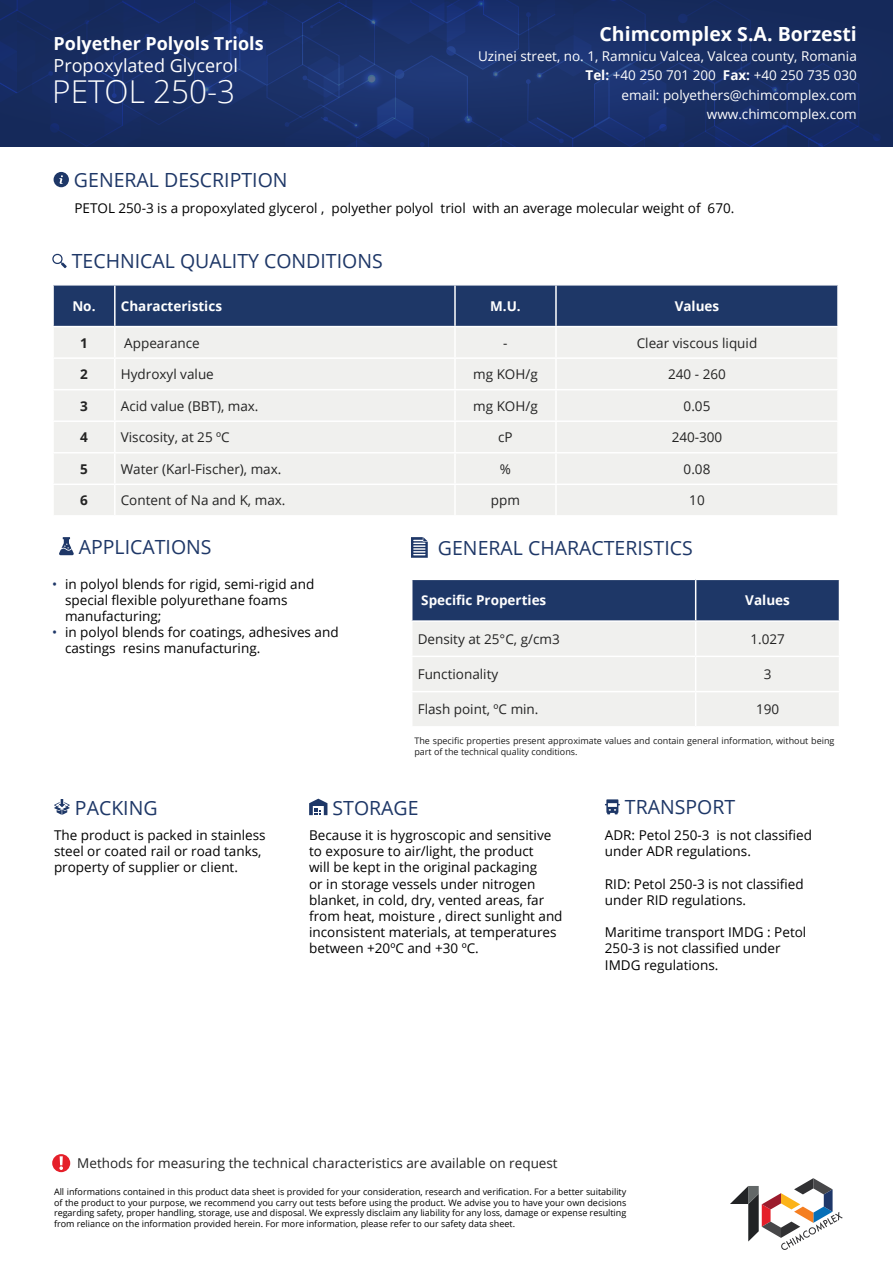
<style>
.page{position:relative;width:893px;height:1263px;background:#fff}
.page>*{position:absolute;margin:0;border:0;box-sizing:border-box;transform-origin:0 0}
.t1{font:300 31.5px "Open Sans";color:#fff}
.t2{font:19.5px "Open Sans";color:#1e3767}
.t3{font:700 19.5px "Open Sans";color:#fff}
.t4{font:700 18px "Open Sans";color:#fff}
.t5{font:18px "Open Sans";color:#fff}
.t6{font:13.5px/16.2px "Open Sans";color:#000}
.t7{font:13.5px "Open Sans";color:#232323}
.t8{font:13.5px/19.5px "Open Sans";color:#fff;text-align:right}
.t9{font:700 13.5px "Open Sans";color:#fff}
.t10{font:700 13.5px "Open Sans";letter-spacing:-.02em;color:#231f20}
.t11{font:700 13.5px "Open Sans";color:#232323}
.t12{font:9px/10.8px "Open Sans";color:#000}
.s1{font-weight:700}
.s2{color:#1e3767}
</style>
<div class="page">
<svg style="left:0;top:0;width:893px;height:146px;background:#182e66"></svg>
<svg style="left:730px;top:1178px;width:113px;height:72px"></svg>
<svg style="left:54px;top:172px;width:15px;height:15px"></svg>
<svg style="left:54px;top:799px;width:16px;height:16px"></svg>
<svg style="left:309px;top:799px;width:18px;height:16px"></svg>
<svg style="left:605px;top:799px;width:15px;height:15px"></svg>
<svg style="left:52px;top:253px;width:15px;height:15px"></svg>
<div style="left:54px;top:286px;width:783px;height:40px;background:#1e3767"></div>
<div style="left:54px;top:327px;width:783px;height:188px;background:#f0f0ee"></div>
<hr style="left:114px;top:422px;width:2px;height:30px;background:#fff">
<hr style="left:454px;top:422px;width:2px;height:30px;background:#fff">
<hr style="left:555px;top:422px;width:2px;height:30px;background:#fff">
<hr style="left:52px;top:452px;width:63px;height:1px;background:#fff">
<hr style="left:115px;top:452px;width:340px;height:1px;background:#fff">
<hr style="left:114px;top:453px;width:2px;height:31px;background:#fff">
<hr style="left:455px;top:452px;width:101px;height:1px;background:#fff">
<hr style="left:454px;top:453px;width:2px;height:31px;background:#fff">
<hr style="left:556px;top:452px;width:283px;height:1px;background:#fff">
<hr style="left:555px;top:453px;width:2px;height:31px;background:#fff">
<hr style="left:52px;top:484px;width:63px;height:1px;background:#fff">
<hr style="left:115px;top:484px;width:340px;height:1px;background:#fff">
<hr style="left:114px;top:485px;width:2px;height:30px;background:#fff">
<hr style="left:455px;top:484px;width:101px;height:1px;background:#fff">
<hr style="left:454px;top:485px;width:2px;height:30px;background:#fff">
<hr style="left:556px;top:484px;width:283px;height:1px;background:#fff">
<hr style="left:555px;top:485px;width:2px;height:30px;background:#fff">
<hr style="left:114px;top:327px;width:2px;height:30px;background:#fff">
<hr style="left:454px;top:327px;width:2px;height:30px;background:#fff">
<hr style="left:555px;top:327px;width:2px;height:30px;background:#fff">
<hr style="left:52px;top:357px;width:63px;height:2px;background:#fff">
<hr style="left:115px;top:357px;width:340px;height:2px;background:#fff">
<hr style="left:114px;top:359px;width:2px;height:30px;background:#fff">
<hr style="left:455px;top:357px;width:101px;height:2px;background:#fff">
<hr style="left:454px;top:359px;width:2px;height:30px;background:#fff">
<hr style="left:556px;top:357px;width:283px;height:2px;background:#fff">
<hr style="left:555px;top:359px;width:2px;height:30px;background:#fff">
<hr style="left:52px;top:389px;width:63px;height:1px;background:#fff">
<hr style="left:115px;top:389px;width:340px;height:1px;background:#fff">
<hr style="left:114px;top:390px;width:2px;height:30px;background:#fff">
<hr style="left:455px;top:389px;width:101px;height:1px;background:#fff">
<hr style="left:454px;top:390px;width:2px;height:30px;background:#fff">
<hr style="left:556px;top:389px;width:283px;height:1px;background:#fff">
<hr style="left:555px;top:390px;width:2px;height:30px;background:#fff">
<hr style="left:52px;top:420px;width:63px;height:2px;background:#fff">
<hr style="left:115px;top:420px;width:340px;height:2px;background:#fff">
<hr style="left:455px;top:420px;width:101px;height:2px;background:#fff">
<hr style="left:556px;top:420px;width:283px;height:2px;background:#fff">
<hr style="left:114px;top:286px;width:2px;height:40px;background:#fff">
<hr style="left:454px;top:286px;width:2px;height:40px;background:#fff">
<hr style="left:555px;top:286px;width:2px;height:40px;background:#fff">
<div style="left:412px;top:580px;width:427px;height:40px;background:#1e3767"></div>
<div style="left:413px;top:622px;width:426px;height:104px;background:#f0f0ee"></div>
<hr style="left:695px;top:622px;width:1px;height:34px;background:#fff">
<hr style="left:411px;top:656px;width:285px;height:1px;background:#fff">
<hr style="left:696px;top:656px;width:144px;height:1px;background:#fff">
<hr style="left:695px;top:657px;width:1px;height:34px;background:#fff">
<hr style="left:411px;top:691px;width:285px;height:1px;background:#fff">
<hr style="left:696px;top:691px;width:144px;height:1px;background:#fff">
<hr style="left:695px;top:692px;width:1px;height:34px;background:#fff">
<hr style="left:695px;top:580px;width:1px;height:40px;background:#fff">
<svg style="left:59px;top:537px;width:15px;height:18px"></svg>
<svg style="left:411px;top:537px;width:17px;height:21px"></svg>
<svg style="left:52px;top:1154px;width:18px;height:18px"></svg>
<h3 class="t4" style="left:54px;top:31px;width:212px">Polyether Polyols Triols</h3>
<h3 class="t5" style="left:54px;top:53px;width:186px">Propoxylated Glycerol</h3>
<h1 class="t1" style="left:52px;top:70px;width:184px">PETOL 250-3</h1>
<h2 class="t2" style="left:74px;top:167px;width:215px">GENERAL DESCRIPTION</h2>
<h2 class="t3" style="left:599px;top:21px;width:259px">Chimcomplex S.A. Borzesti</h2>
<p class="t8" style="left:478px;top:46px;width:380px">Uzinei street, no. 1, Ramnicu Valcea, Valcea county, Romania <span class="s1">Tel:</span> +40 250 701 200 <span class="s1">Fax:</span> +40 250 735 030<br>email: polyethers@chimcomplex.com www.chimcomplex.com</p>
<p class="t6" style="left:74px;top:200px;width:661px">PETOL 250-3 is a propoxylated glycerol , polyether polyol triol with an average molecular weight of 670.</p>
<h2 class="t2" style="left:72px;top:248px;width:313px">TECHNICAL QUALITY CONDITIONS</h2>
<p class="t9" style="left:72px;top:296px;width:151px">No. Characteristics</p>
<p class="t9" style="left:490px;top:296px;width:32px">M.U.</p>
<p class="t9" style="left:675px;top:296px;width:46px">Values</p>
<p class="t11" style="left:80px;top:333px;width:9px">1</p>
<p class="t7" style="left:124px;top:333px;width:77px">Appearance</p>
<p class="t7" style="left:503px;top:333px;width:6px">-</p>
<p class="t7" style="left:637px;top:333px;width:122px">Clear viscous liquid</p>
<p class="t11" style="left:80px;top:365px;width:9px">2</p>
<p class="t7" style="left:121px;top:365px;width:95px">Hydroxyl value</p>
<p class="t7" style="left:473px;top:365px;width:66px">mg KOH/g</p>
<p class="t7" style="left:668px;top:365px;width:59px">240 - 260</p>
<p class="t11" style="left:80px;top:396px;width:9px">3</p>
<p class="t7" style="left:121px;top:396px;width:139px">Acid value (BBT), max.</p>
<p class="t7" style="left:473px;top:396px;width:66px">mg KOH/g</p>
<p class="t7" style="left:684px;top:396px;width:28px">0.05</p>
<p class="t11" style="left:80px;top:428px;width:9px">4</p>
<p class="t7" style="left:121px;top:428px;width:111px">Viscosity, at 25 ºC</p>
<p class="t7" style="left:498px;top:428px;width:16px">cP</p>
<p class="t7" style="left:672px;top:428px;width:52px">240-300</p>
<p class="t11" style="left:80px;top:459px;width:9px">5</p>
<p class="t7" style="left:121px;top:459px;width:162px">Water (Karl-Fischer), max.</p>
<p class="t7" style="left:500px;top:459px;width:13px">%</p>
<p class="t7" style="left:684px;top:459px;width:28px">0.08</p>
<p class="t11" style="left:80px;top:491px;width:9px">6</p>
<p class="t7" style="left:121px;top:491px;width:166px">Content of Na and K, max.</p>
<p class="t7" style="left:491px;top:491px;width:31px">ppm</p>
<p class="t7" style="left:689px;top:491px;width:17px">10</p>
<h2 class="t2" style="left:79px;top:534px;width:134px">APPLICATIONS</h2>
<h2 class="t2" style="left:438px;top:534px;width:256px">GENERAL CHARACTERISTICS</h2>
<p class="t6" style="left:65px;top:575px;width:251px;text-indent:-13px"><span class="s2">•</span> in polyol blends for rigid, semi-rigid and special flexible polyurethane foams manufacturing;</p>
<p class="t6" style="left:65px;top:624px;width:275px;text-indent:-13px"><span class="s2">•</span> in polyol blends for coatings, adhesives and castings resins manufacturing.</p>
<p class="t9" style="left:421px;top:591px;width:127px">Specific Properties</p>
<p class="t9" style="left:745px;top:591px;width:46px">Values</p>
<p class="t7" style="left:418px;top:630px;width:144px">Density at 25°C, g/cm3</p>
<p class="t7" style="left:750px;top:630px;width:36px">1.027</p>
<p class="t7" style="left:418px;top:665px;width:82px">Functionality</p>
<p class="t7" style="left:764px;top:665px;width:9px">3</p>
<p class="t7" style="left:418px;top:700px;width:122px">Flash point, ºC min.</p>
<p class="t7" style="left:756px;top:700px;width:25px">190</p>
<p class="t12" style="left:414px;top:735px;width:422px">The specific properties present approximate values and contain general information, without being part of the technical quality conditions.</p>
<h2 class="t2" style="left:75px;top:794px;width:84px">PACKING</h2>
<h2 class="t2" style="left:333px;top:795px;width:88px">STORAGE</h2>
<h2 class="t2" style="left:625px;top:794px;width:112px">TRANSPORT</h2>
<p class="t6" style="left:54px;top:827px;width:213px">The product is packed in stainless steel or coated rail or road tanks, property of supplier or client.</p>
<p class="t6" style="left:309px;top:827px;width:255px">Because it is hygroscopic and sensitive to exposure to air/light, the product<br>will be kept in the original packaging<br>or in storage vessels under nitrogen blanket, in cold, dry, vented areas, far from heat, moisture , direct sunlight and inconsistent materials, at temperatures between +20ºC and +30 ºC.</p>
<p class="t6" style="left:605px;top:827px;width:209px">ADR: Petol 250-3 is not classified under ADR regulations.</p>
<p class="t6" style="left:605px;top:875px;width:200px">RID: Petol 250-3 is not classified under RID regulations.</p>
<p class="t6" style="left:605px;top:924px;width:203px">Maritime transport IMDG : Petol<br>250-3 is not classified under<br>IMDG regulations.</p>
<p class="t7" style="left:77px;top:1154px;width:482px">Methods for measuring the technical characteristics are available on request</p>
<p class="t12" style="left:54px;top:1186px;width:574px;text-align:justify">All informations contained in this product data sheet is provided for your consideration, research and verification. For a better suitability of the product to your purpose, we recommend you carry out tests before using the product. We advise you to have your own decisions regarding safety, proper handling, storage, use and disposal. We expressly disclaim any liability for any loss, damage or expense resulting from reliance on the information provided herein. For more information, please refer to our safety data sheet.</p>
<p class="t10" style="left:59px;top:1211px;width:158px">www.chimcomplex.com</p>
</div>
